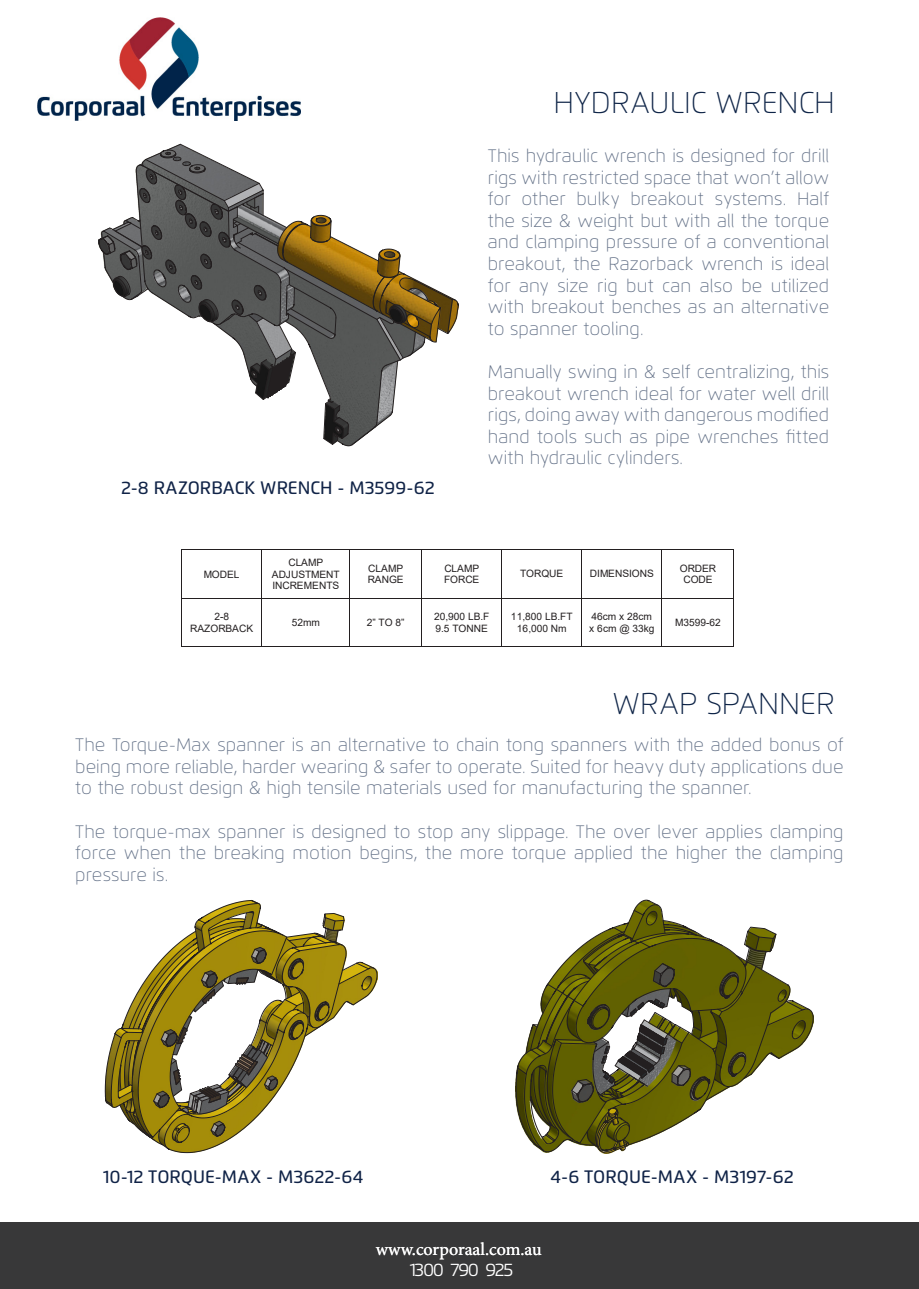
<style>
.page{position:relative;width:919px;height:1289px;background:#fff}
.page>*{position:absolute;margin:0;border:0;box-sizing:border-box;transform-origin:0 0}
.t1{font:100 30px "Flexo";color:#0e2447}
.PRAGRAPHS{font:100 18px/21.6px "Flexo";color:#606e85;text-align:justify}
.PRODUCT_HEADER{font:500 18px "Flexo";color:#102347}
.t2{font:18px "Minion Pro";color:#fff}
.t3{font:18px "Flexo";letter-spacing:-.075em;color:#fff}
.t4{font:10.2px/11.9px "Arial";color:#231f20;text-align:center}
</style>
<div class="page">
<div style="left:0;top:1222px;width:918px;height:66px;background:#383839"></div>
<hr style="left:182px;top:549px;width:79px;height:1px;background:#231f20">
<hr style="left:262px;top:549px;width:87px;height:1px;background:#231f20">
<hr style="left:350px;top:549px;width:71px;height:1px;background:#231f20">
<hr style="left:422px;top:549px;width:79px;height:1px;background:#231f20">
<hr style="left:502px;top:549px;width:79px;height:1px;background:#231f20">
<hr style="left:582px;top:549px;width:79px;height:1px;background:#231f20">
<hr style="left:662px;top:549px;width:71px;height:1px;background:#231f20">
<hr style="left:181px;top:550px;width:1px;height:48px;background:#231f20">
<hr style="left:261px;top:550px;width:1px;height:48px;background:#231f20">
<hr style="left:349px;top:550px;width:1px;height:48px;background:#231f20">
<hr style="left:421px;top:550px;width:1px;height:48px;background:#231f20">
<hr style="left:501px;top:550px;width:1px;height:48px;background:#231f20">
<hr style="left:581px;top:550px;width:1px;height:48px;background:#231f20">
<hr style="left:661px;top:550px;width:1px;height:48px;background:#231f20">
<hr style="left:733px;top:550px;width:1px;height:48px;background:#231f20">
<hr style="left:182px;top:598px;width:79px;height:1px;background:#231f20">
<hr style="left:262px;top:598px;width:87px;height:1px;background:#231f20">
<hr style="left:350px;top:598px;width:71px;height:1px;background:#231f20">
<hr style="left:422px;top:598px;width:79px;height:1px;background:#231f20">
<hr style="left:502px;top:598px;width:79px;height:1px;background:#231f20">
<hr style="left:582px;top:598px;width:79px;height:1px;background:#231f20">
<hr style="left:662px;top:598px;width:71px;height:1px;background:#231f20">
<hr style="left:181px;top:598px;width:1px;height:48px;background:#231f20">
<hr style="left:182px;top:646px;width:79px;height:1px;background:#231f20">
<hr style="left:261px;top:598px;width:1px;height:48px;background:#231f20">
<hr style="left:262px;top:646px;width:87px;height:1px;background:#231f20">
<hr style="left:349px;top:598px;width:1px;height:48px;background:#231f20">
<hr style="left:350px;top:646px;width:71px;height:1px;background:#231f20">
<hr style="left:421px;top:598px;width:1px;height:48px;background:#231f20">
<hr style="left:422px;top:646px;width:79px;height:1px;background:#231f20">
<hr style="left:501px;top:598px;width:1px;height:48px;background:#231f20">
<hr style="left:502px;top:646px;width:79px;height:1px;background:#231f20">
<hr style="left:581px;top:598px;width:1px;height:48px;background:#231f20">
<hr style="left:582px;top:646px;width:79px;height:1px;background:#231f20">
<hr style="left:661px;top:598px;width:1px;height:48px;background:#231f20">
<hr style="left:662px;top:646px;width:71px;height:1px;background:#231f20">
<hr style="left:733px;top:598px;width:1px;height:48px;background:#231f20">
<svg style="left:99px;top:144px;width:359px;height:302px"></svg>
<svg style="left:105px;top:900px;width:272px;height:252px"></svg>
<svg style="left:516px;top:899px;width:297px;height:254px"></svg>
<img style="left:38px;top:18px;width:262px;height:102px">
<p class="t1" style="left:553px;top:84px;width:282px">HYDRAULIC WRENCH</p>
<p class="PRODUCT_HEADER" style="left:121px;top:477px;width:315px">2-8 RAZORBACK WRENCH - M3599-62</p>
<p class="PRAGRAPHS" style="left:488px;top:145px;width:343px">This hydraulic wrench is designed for drill rigs with restricted space that won’t allow for other bulky breakout systems. Half the size &amp; weight but with all the torque and clamping pressure of a conventional breakout, the Razorback wrench is ideal for any size rig but can also be utilized with breakout benches as an alternative to spanner tooling.</p>
<p class="PRAGRAPHS" style="left:488px;top:361px;width:343px">Manually swing in &amp; self centralizing, this breakout wrench ideal for water well drill rigs, doing away with dangerous modified hand tools such as pipe wrenches fitted with hydraulic cylinders.</p>
<p class="t4" style="left:204px;top:568px;width:37px">MODEL</p>
<p class="t4" style="left:272px;top:556px;width:69px">CLAMP<br>ADJUSTMENT<br>INCREMENTS</p>
<p class="t4" style="left:368px;top:562px;width:37px;text-align:left">CLAMP<br>RANGE</p>
<p class="t4" style="left:444px;top:562px;width:37px;text-align:left">CLAMP<br>FORCE</p>
<p class="t4" style="left:520px;top:568px;width:45px">TORQUE</p>
<p class="t4" style="left:589px;top:568px;width:65px">DIMENSIONS</p>
<p class="t4" style="left:679px;top:562px;width:38px">ORDER<br>CODE</p>
<p class="t4" style="left:190px;top:610px;width:65px">2-8<br>RAZORBACK</p>
<p class="t4" style="left:292px;top:616px;width:30px">52mm</p>
<p class="t4" style="left:367px;top:616px;width:39px">2” TO 8”</p>
<p class="t4" style="left:434px;top:610px;width:57px;text-align:left">20,900 LB.F<br>9.5 TONNE</p>
<p class="t4" style="left:511px;top:610px;width:63px">11,800 LB.FT<br>16,000 Nm</p>
<p class="t4" style="left:589px;top:610px;width:67px;text-align:left">46cm x 28cm x 6cm @ 33kg</p>
<p class="t4" style="left:675px;top:616px;width:47px">M3599-62</p>
<p class="t1" style="left:612px;top:685px;width:224px">WRAP SPANNER</p>
<p class="PRAGRAPHS" style="left:75px;top:734px;width:769px">The Torque-Max spanner is an alternative to chain tong spanners with the added bonus of being more reliable, harder wearing &amp; safer to operate. Suited for heavy duty applications due to the robust design &amp; high tensile materials used for manufacturing the spanner.</p>
<p class="PRAGRAPHS" style="left:75px;top:820px;width:769px">The torque-max spanner is designed to stop any slippage. The over lever applies clamping force when the breaking motion begins, the more torque applied the higher the clamping pressure is.</p>
<p class="PRODUCT_HEADER" style="left:103px;top:1165px;width:262px">10-12 TORQUE-MAX - M3622-64</p>
<p class="PRODUCT_HEADER" style="left:550px;top:1165px;width:245px">4-6 TORQUE-MAX - M3197-62</p>
<p class="t2" style="left:376px;top:1236px;width:167px">www.corporaal.com.au</p>
<p class="t3" style="left:409px;top:1258px;width:105px">1300 790 925</p>
</div>
